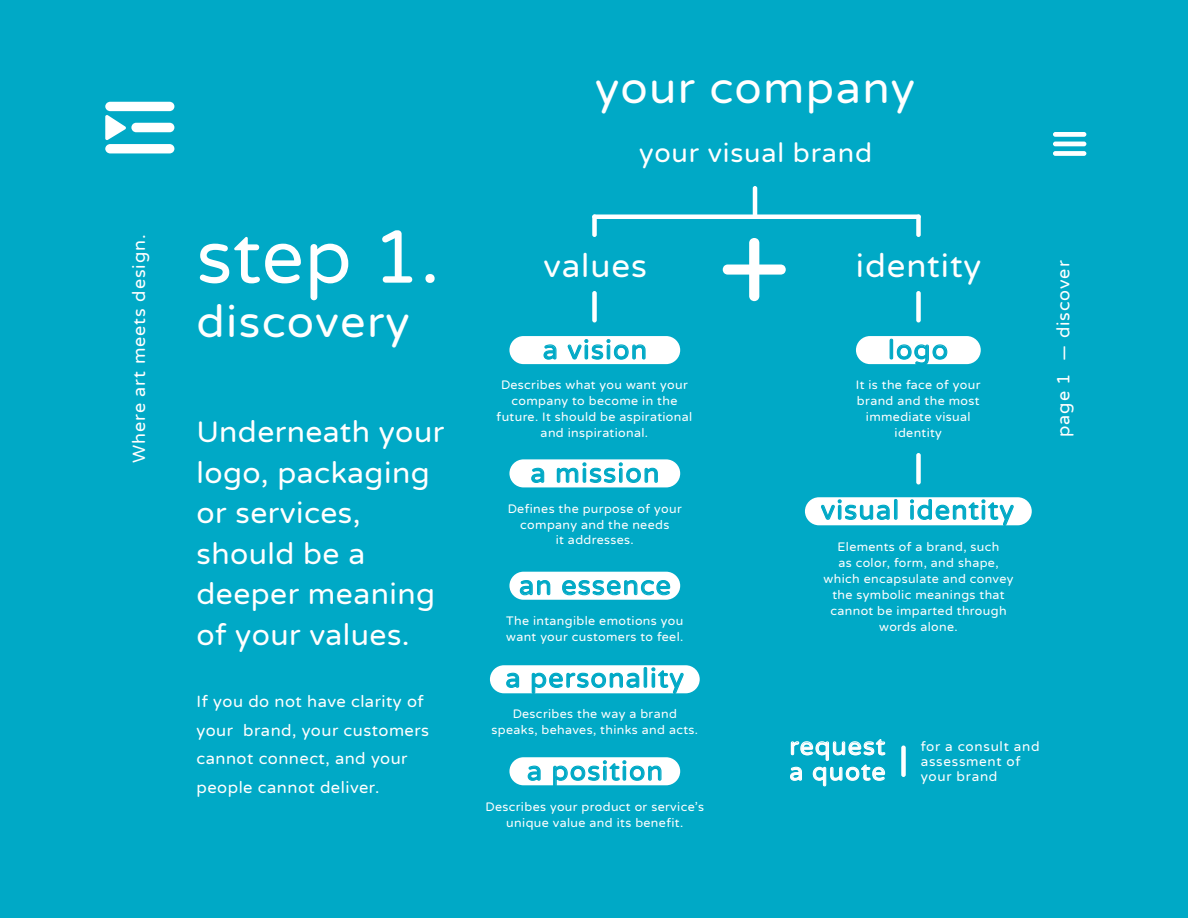
<style>
.page{position:relative;width:1188px;height:918px;background:#00a9c6}
.page>*{position:absolute;margin:0;border:0;box-sizing:border-box;transform-origin:0 0}
.t1{font:75px "Varela Round";color:#fff}
.t2{font:45px "Varela Round";letter-spacing:.03em;color:#fff}
.t3{font:33px "Varela Round";letter-spacing:.03em;color:#fff}
.t4{font:30px/40.5px "Varela Round";letter-spacing:.015em;color:#fff}
.t5{font:27px "Varela Round";letter-spacing:.03em;color:#fff}
.t6{font:26.7px "Varela Round";letter-spacing:.05em;color:#00a9c6}
.t7{font:24.6px/25.5px "Varela Round";letter-spacing:.05em;color:#fff}
.t8{font:18px "Varela Round";letter-spacing:.05em;color:#fff}
.t9{font:16.5px/28.5px "Varela Round";letter-spacing:.03em;color:#fff}
.t10{font:13.5px/15px "Varela Round";letter-spacing:.055em;color:#fff}
.t11{font:12.45px/15.9px "Varela Round";letter-spacing:.03em;color:#fff;text-align:center}
</style>
<div class="page">
<svg style="left:1053px;top:132px;width:33px;height:24px"></svg>
<div style="left:509px;top:336px;width:171px;height:28px;background:#fff;border-radius:14px"></div>
<svg style="left:543px;top:344px;width:14px;height:16px"></svg>
<svg style="left:567px;top:339px;width:79px;height:21px"></svg>
<div style="left:509px;top:459px;width:171px;height:28px;background:#fff;border-radius:14px"></div>
<svg style="left:531px;top:467px;width:14px;height:16px"></svg>
<svg style="left:556px;top:462px;width:102px;height:21px"></svg>
<div style="left:509px;top:572px;width:171px;height:28px;background:#fff;border-radius:14px"></div>
<svg style="left:519px;top:580px;width:32px;height:16px"></svg>
<svg style="left:562px;top:580px;width:109px;height:16px"></svg>
<div style="left:490px;top:665px;width:210px;height:28px;background:#fff;border-radius:14px"></div>
<svg style="left:506px;top:672px;width:14px;height:16px"></svg>
<svg style="left:531px;top:667px;width:153px;height:27px"></svg>
<div style="left:509px;top:757px;width:171px;height:28px;background:#fff;border-radius:14px"></div>
<svg style="left:527px;top:765px;width:14px;height:16px"></svg>
<svg style="left:552px;top:760px;width:110px;height:26px"></svg>
<div style="left:856px;top:336px;width:125px;height:28px;background:#fff;border-radius:14px"></div>
<svg style="left:889px;top:338px;width:59px;height:27px"></svg>
<svg style="left:723px;top:238px;width:63px;height:63px"></svg>
<hr style="left:753px;top:186px;width:4px;height:32px;background:#fff;border-radius:2px">
<div style="left:916px;top:291px;width:5px;height:31px;background:#fff;border-radius:2px"></div>
<div style="left:805px;top:497px;width:227px;height:28px;background:#fff;border-radius:14px"></div>
<svg style="left:821px;top:499px;width:77px;height:21px"></svg>
<svg style="left:909px;top:499px;width:105px;height:27px"></svg>
<div style="left:916px;top:453px;width:5px;height:31px;background:#fff;border-radius:2px"></div>
<div style="left:592px;top:291px;width:5px;height:31px;background:#fff;border-radius:2px"></div>
<div style="left:592px;top:214px;width:329px;height:5px;background:#fff;border-radius:2px"></div>
<div style="left:592px;top:214px;width:5px;height:23px;background:#fff;border-radius:2px"></div>
<div style="left:916px;top:214px;width:5px;height:23px;background:#fff;border-radius:2px"></div>
<svg style="left:790px;top:739px;width:96px;height:48px"></svg>
<div style="left:901px;top:746px;width:5px;height:31px;background:#fff;border-radius:2px"></div>
<svg style="left:105px;top:102px;width:69px;height:51px"></svg>
<h3 class="t8" style="left:127px;top:463px;width:230px;rotate:-90deg">Where art meets design.</h3>
<h1 class="t1" style="left:196px;top:206px;width:245px">step 1.</h1>
<h2 class="t2" style="left:196px;top:291px;width:215px">discovery</h2>
<h3 class="t4" style="left:196px;top:411px;width:249px">Underneath your logo, packaging or services, should be a deeper meaning of your values.</h3>
<h3 class="t9" style="left:196px;top:687px;width:234px">If you do not have clarity of your brand, your customers cannot connect, and your people cannot deliver.</h3>
<h2 class="t2" style="left:595px;top:57px;width:321px">your company</h2>
<h3 class="t5" style="left:639px;top:134px;width:234px">your visual brand</h3>
<h3 class="t3" style="left:543px;top:243px;width:105px">values</h3>
<h3 class="t3" style="left:856px;top:243px;width:127px">identity</h3>
<h3 class="t6" style="left:543px;top:331px;width:106px">a vision</h3>
<p class="t11" style="left:497px;top:377px;width:197px">Describes what you want your company to become in the future. It should be aspirational and inspirational.</p>
<h3 class="t6" style="left:531px;top:455px;width:130px">a mission</h3>
<p class="t11" style="left:508px;top:500px;width:176px">Defines the purpose of your company and the needs<br>it addresses.</p>
<h3 class="t6" style="left:519px;top:567px;width:153px">an essence</h3>
<p class="t11" style="left:506px;top:613px;width:179px;text-align:left">The intangible emotions you want your customers to feel.</p>
<h3 class="t6" style="left:506px;top:660px;width:180px">a personality</h3>
<p class="t11" style="left:492px;top:705px;width:208px">Describes the way a brand speaks, behaves, thinks and acts.</p>
<h3 class="t6" style="left:527px;top:753px;width:137px">a position</h3>
<p class="t11" style="left:486px;top:798px;width:220px">Describes your product or service’s unique value and its benefit.</p>
<h3 class="t6" style="left:888px;top:331px;width:61px">logo</h3>
<p class="t11" style="left:856px;top:377px;width:126px">It is the face of your brand and the most immediate visual identity</p>
<h3 class="t6" style="left:821px;top:492px;width:195px">visual identity</h3>
<p class="t11" style="left:823px;top:539px;width:192px">Elements of a brand, such<br>as color, form, and shape, which encapsulate and convey the symbolic meanings that cannot be imparted through words alone.</p>
<h3 class="t7" style="left:789px;top:733px;width:98px">request a quote</h3>
<p class="t10" style="left:921px;top:738px;width:120px">for a consult and assessment of your brand</p>
<h3 class="t8" style="left:1051px;top:437px;width:178px;rotate:-90deg">page 1 — discover</h3>
</div>
